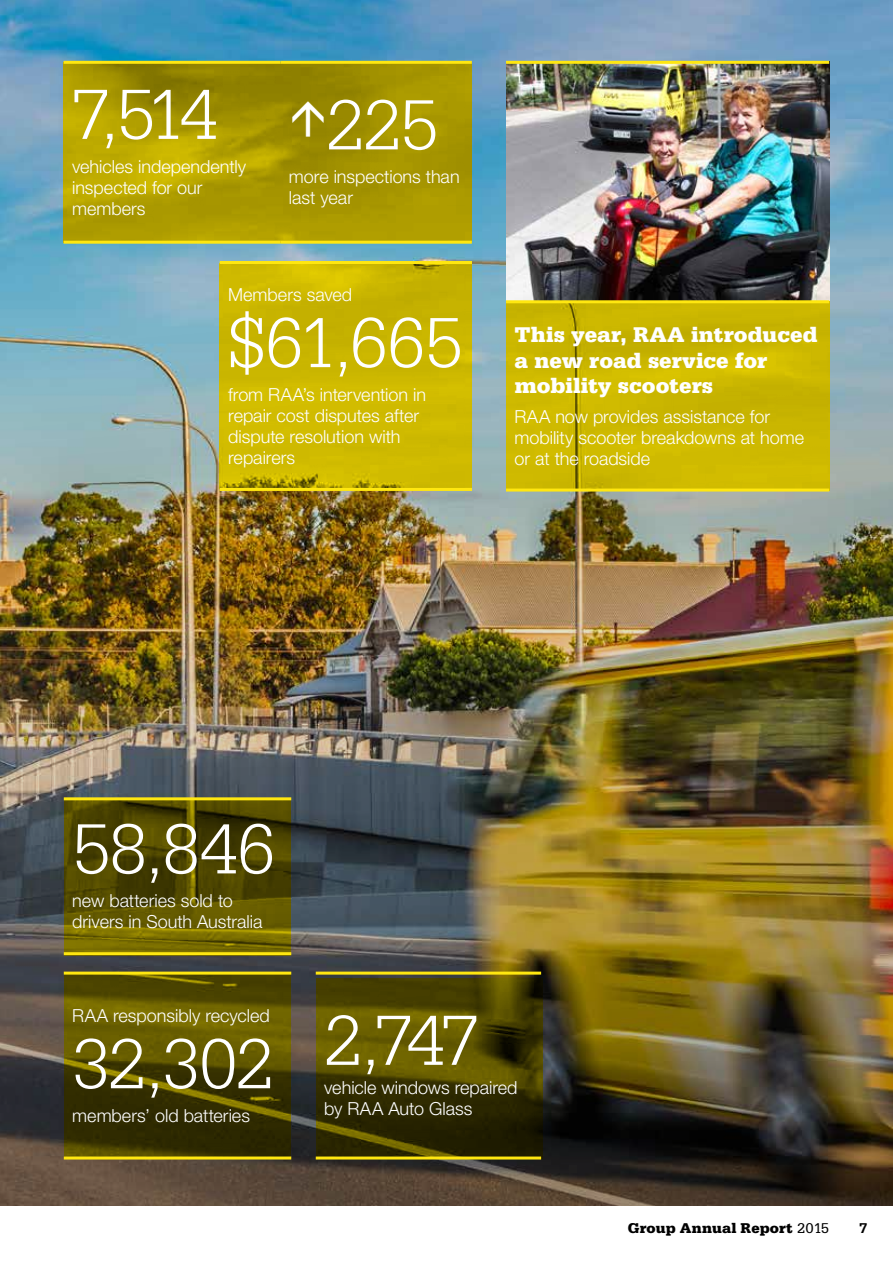
<style>
.page{position:relative;width:893px;height:1263px;background:#fff}
.page>*{position:absolute;margin:0;border:0;box-sizing:border-box;transform-origin:0 0}
.t1{font:300 75px "Serifa Std";letter-spacing:-.01em;color:#fff}
.t2{font:900 22.5px/25.5px "Serifa Std";color:#fff}
.t3{font:300 18px/21px "Helvetica Neue LT Std";color:#fff}
.t4{font:900 15px "Serifa Std";letter-spacing:.005em;color:#000}
.t5{font:700 15px "Serifa Std";color:#000}
.s1{font-weight:400}
</style>
<div class="page">
<img style="left:0;top:0;width:893px;height:1205px">
<svg style="left:316px;top:978px;width:227px;height:181px;background:#453e00"></svg>
<hr style="left:316px;top:971px;width:225px;height:3px;background:#ffe710">
<hr style="left:316px;top:1156px;width:225px;height:3px;background:#ffe710">
<svg style="left:64px;top:800px;width:227px;height:156px;background:#584f00"></svg>
<svg style="left:64px;top:974px;width:227px;height:182px;background:#4f4700"></svg>
<div style="left:506px;top:301px;width:323px;height:190px;background:#cdb800"></div>
<div style="left:220px;top:264px;width:252px;height:225px;background:#ceb900"></div>
<img style="left:506px;top:64px;width:323px;height:236px">
<hr style="left:64px;top:797px;width:227px;height:3px;background:#ffe710">
<hr style="left:64px;top:952px;width:227px;height:3px;background:#ffe710">
<hr style="left:64px;top:971px;width:227px;height:3px;background:#ffe710">
<hr style="left:64px;top:1156px;width:227px;height:3px;background:#ffe710">
<hr style="left:506px;top:300px;width:323px;height:3px;background:#ffe710">
<hr style="left:506px;top:488px;width:323px;height:3px;background:#ffe710">
<hr style="left:220px;top:261px;width:252px;height:3px;background:#ffe710">
<hr style="left:220px;top:488px;width:252px;height:3px;background:#ffe710">
<svg style="left:64px;top:64px;width:408px;height:177px;background:#a89700"></svg>
<hr style="left:506px;top:61px;width:323px;height:3px;background:#ffe710">
<hr style="left:64px;top:61px;width:216px;height:3px;background:#ffe710">
<hr style="left:280px;top:61px;width:192px;height:3px;background:#ffe710">
<hr style="left:64px;top:241px;width:216px;height:3px;background:#ffe710">
<hr style="left:280px;top:241px;width:192px;height:3px;background:#ffe710">
<svg style="left:293px;top:101px;width:31px;height:36px"></svg>
<h1 class="t1" style="left:72px;top:73px;width:147px">7,514</h1>
<p class="t3" style="left:72px;top:155px;width:176px">vehicles independently inspected for our members</p>
<h1 class="t1" style="left:326px;top:83px;width:113px">225</h1>
<p class="t3" style="left:289px;top:166px;width:172px">more inspections than last year</p>
<p class="t3" style="left:228px;top:284px;width:125px">Members saved</p>
<h1 class="t1" style="left:228px;top:301px;width:235px">$61,665</h1>
<p class="t3" style="left:228px;top:384px;width:199px">from RAA’s intervention in repair cost disputes after dispute resolution with repairers</p>
<p class="t2" style="left:514px;top:322px;width:305px">This year, RAA introduced a new road service for mobility scooters</p>
<p class="t3" style="left:514px;top:405px;width:291px">RAA now provides assistance for mobility scooter breakdowns at home or at the roadside</p>
<h1 class="t1" style="left:72px;top:807px;width:205px">58,846</h1>
<p class="t3" style="left:72px;top:890px;width:192px">new batteries sold to drivers in South Australia</p>
<p class="t3" style="left:72px;top:1005px;width:199px">RAA responsibly recycled</p>
<h1 class="t1" style="left:72px;top:1022px;width:203px">32,302</h1>
<p class="t3" style="left:72px;top:1105px;width:179px">members’ old batteries</p>
<h1 class="t1" style="left:324px;top:998px;width:156px">2,747</h1>
<p class="t3" style="left:324px;top:1077px;width:195px">vehicle windows repaired by RAA Auto Glass</p>
<p class="t4" style="left:628px;top:1219px;width:203px">Group Annual Report <span class="s1">2015</span></p>
<p class="t5" style="left:859px;top:1220px;width:10px">7</p>
</div>
